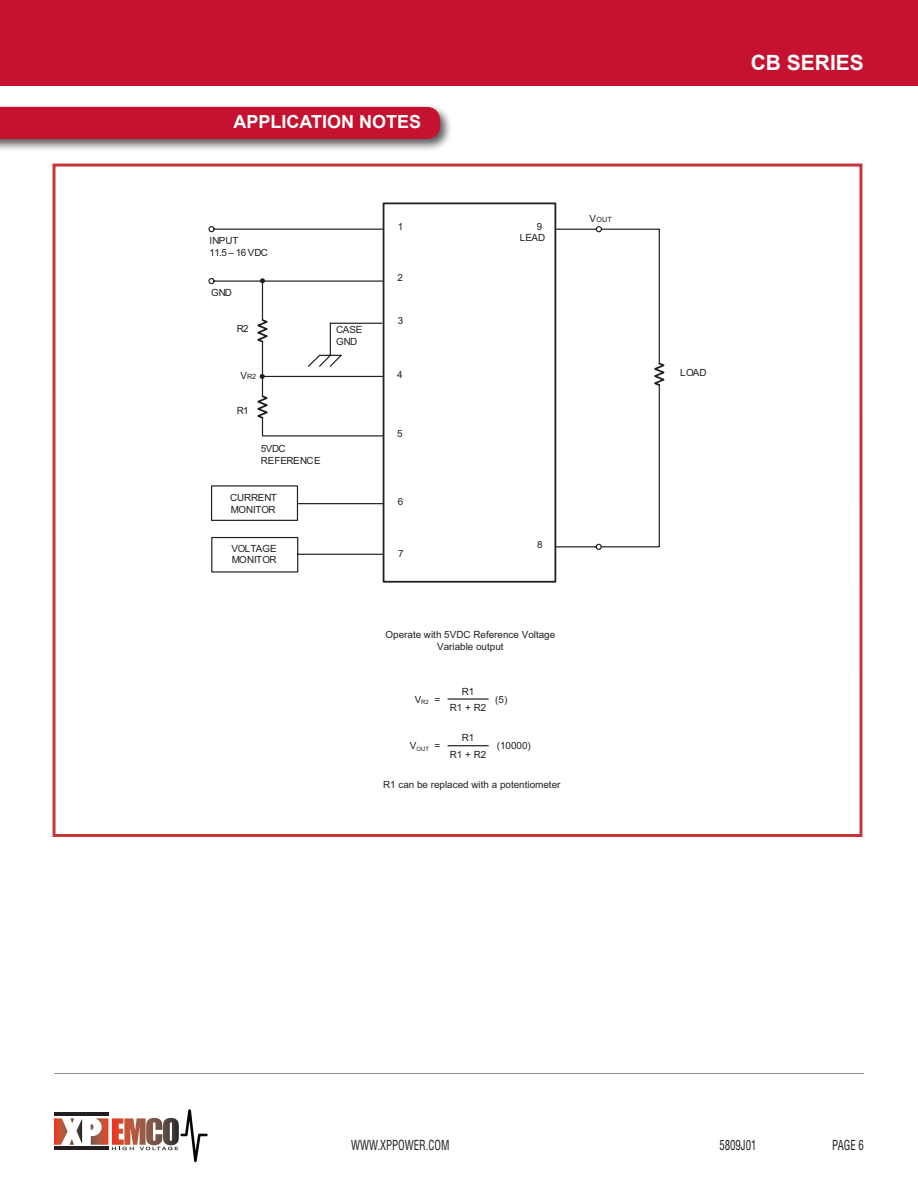
<style>
.page{position:relative;width:918px;height:1188px;background:#fff}
.page>*{position:absolute;margin:0;border:0;box-sizing:border-box;transform-origin:0 0}
.t1{font:700 21px "Arial";color:#fff}
.t2{font:700 18px "Arial";color:#fff}
.t3{font:condensed 13.5px "Helvetica LT";color:#231f20;scale:.8 1}
.t4{font:9.9px/11.6px "Arial";color:#231f20}
.t5{font:9.9px/11.6px "Arial";letter-spacing:-.03em;color:#231f20}
.t6{font:9.9px/11.6px "Arial";letter-spacing:-.025em;color:#231f20}
.t7{font:7.2px "Arial";color:#231f20}
.t8{font:5.85px "Arial";color:#231f20}
.s1{font-size:9.9px}
</style>
<div class="page">
<svg style="left:210px;top:225px;width:393px;height:326px"></svg>
<svg style="left:211px;top:536px;width:174px;height:37px"></svg>
<svg style="left:654px;top:361px;width:11px;height:26px"></svg>
<hr style="left:602px;top:229px;width:57px;height:1px;background:#231f20">
<hr style="left:659px;top:229px;width:1px;height:135px;background:#231f20">
<hr style="left:601px;top:546px;width:58px;height:1px;background:#231f20">
<hr style="left:659px;top:385px;width:1px;height:162px;background:#231f20">
<hr style="left:262px;top:281px;width:1px;height:39px;background:#231f20">
<svg style="left:208px;top:277px;width:177px;height:8px"></svg>
<svg style="left:254px;top:318px;width:130px;height:119px"></svg>
<hr style="left:448px;top:698px;width:41px;height:2px;background:#231f20">
<hr style="left:448px;top:745px;width:41px;height:1px;background:#231f20">
<div style="left:52px;top:164px;width:810px;height:673px;border:3px solid #c9343c"></div>
<div style="left:0;top:0;width:918px;height:86px;background:#c41230"></div>
<div style="left:0;top:103px;width:453px;height:49px;background:#231f20;opacity:.74"></div>
<div style="left:0;top:107px;width:440px;height:32px;background:#c41230"></div>
<div style="left:170px;top:115px;width:251px;height:19px;background:#c41230"></div>
<hr style="left:54px;top:1073px;width:810px;height:1px;background:#949698">
<svg style="left:82px;top:1119px;width:9px;height:26px"></svg>
<hr style="left:54px;top:1113px;width:54px;height:3px;background:#231f20">
<svg style="left:54px;top:1118px;width:28px;height:27px"></svg>
<svg style="left:91px;top:1109px;width:117px;height:53px"></svg>
<hr style="left:54px;top:1147px;width:54px;height:3px;background:#231f20">
<p class="t2" style="left:234px;top:110px;width:189px">APPLICATION NOTES</p>
<p class="t4" style="left:210px;top:235px;width:60px">INPUT<br>11.5 – 16VDC</p>
<p class="t4" style="left:211px;top:287px;width:23px">GND</p>
<p class="t4" style="left:237px;top:323px;width:13px">R2</p>
<p class="t7" style="left:240px;top:372px;width:17px"><span class="s1">V</span>R2</p>
<p class="t4" style="left:237px;top:405px;width:13px">R1</p>
<p class="t6" style="left:261px;top:443px;width:61px">5VDC<br>REFERENCE</p>
<p class="t5" style="left:230px;top:492px;width:48px">CURRENT<br>MONITOR</p>
<p class="t4" style="left:231px;top:543px;width:47px">VOLTAGE<br>MONITOR</p>
<p class="t4" style="left:336px;top:324px;width:28px">CASE<br>GND</p>
<p class="t4" style="left:398px;top:220px;width:7px">1</p>
<p class="t4" style="left:397px;top:272px;width:7px">2</p>
<p class="t4" style="left:398px;top:315px;width:7px">3</p>
<p class="t4" style="left:397px;top:368px;width:7px">4</p>
<p class="t4" style="left:397px;top:428px;width:7px">5</p>
<p class="t4" style="left:398px;top:496px;width:7px">6</p>
<p class="t4" style="left:398px;top:547px;width:7px">7</p>
<p class="t4" style="left:520px;top:222px;width:27px;line-height:10.4px;text-align:right">9<br>LEAD</p>
<p class="t4" style="left:537px;top:539px;width:7px">8</p>
<p class="t4" style="left:386px;top:629px;width:171px;text-align:center">Operate with 5VDC Reference Voltage<br>Variable output</p>
<p class="t4" style="left:450px;top:683px;width:38px;line-height:16.2px;text-align:center">R1<br>R1 + R2</p>
<p class="t4" style="left:415px;top:694px;width:27px">V<sub>R2</sub> =</p>
<p class="t4" style="left:495px;top:694px;width:14px">(5)</p>
<p class="t4" style="left:450px;top:730px;width:38px;line-height:16.2px;text-align:center">R1<br>R1 + R2</p>
<p class="t8" style="left:410px;top:745px;width:32px"><sup>V</sup>OUT <sup>=</sup></p>
<p class="t4" style="left:497px;top:740px;width:36px">(10000)</p>
<p class="t4" style="left:383px;top:779px;width:179px">R1 can be replaced with a potentiometer</p>
<p class="t7" style="left:589px;top:215px;width:24px"><span class="s1">V</span>OUT</p>
<p class="t1" style="left:751px;top:48px;width:115px">CB SERIES</p>
<p class="t4" style="left:680px;top:367px;width:28px">LOAD</p>
<h3 class="t3" style="left:351px;top:1137px;width:124px">WWW.XPPOWER.COM</h3>
<h3 class="t3" style="left:719px;top:1137px;width:48px">5809J01</h3>
<h3 class="t3" style="left:832px;top:1137px;width:41px">PAGE 6</h3>
</div>
